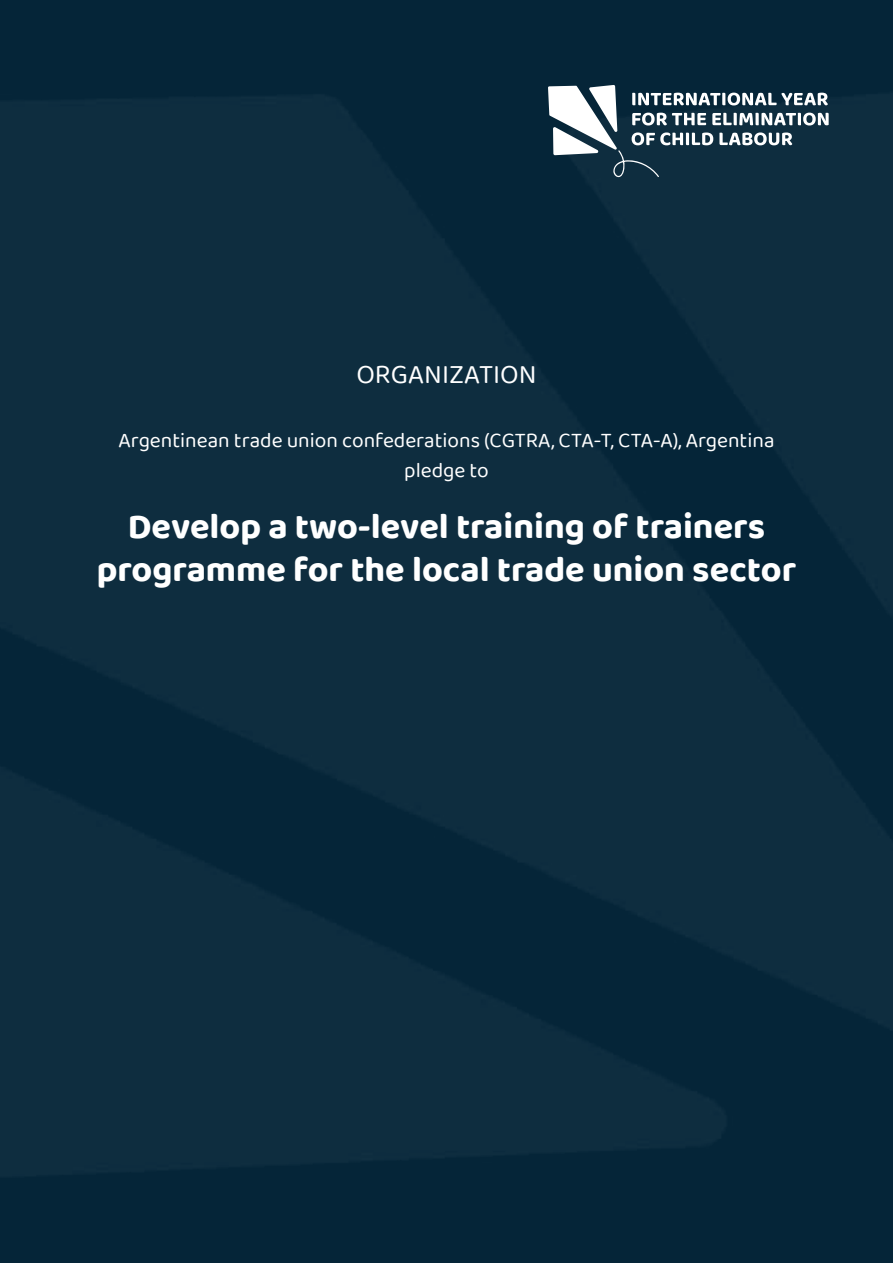
<style>
.page{position:relative;width:893px;height:1263px;background:#0e2d3f}
.page>*{position:absolute;margin:0;border:0;box-sizing:border-box;transform-origin:0 0}
.t1{font:700 36px/43.2px "Baloo 2";color:#fff;text-align:center}
.t2{font:27px "Baloo 2";color:#fff}
.t3{font:21px/30px "Baloo 2";color:#fff;text-align:center}
</style>
<div class="page">
<svg style="left:548px;top:85px;width:281px;height:92px"></svg>
<p class="t2" style="left:356px;top:356px;width:182px">ORGANIZATION</p>
<p class="t3" style="left:118px;top:426px;width:657px">Argentinean trade union confederations (CGTRA, CTA-T, CTA-A), Argentina pledge to</p>
<h1 class="t1" style="left:97px;top:503px;width:701px">Develop a two-level training of trainers programme for the local trade union sector</h1>
</div>
